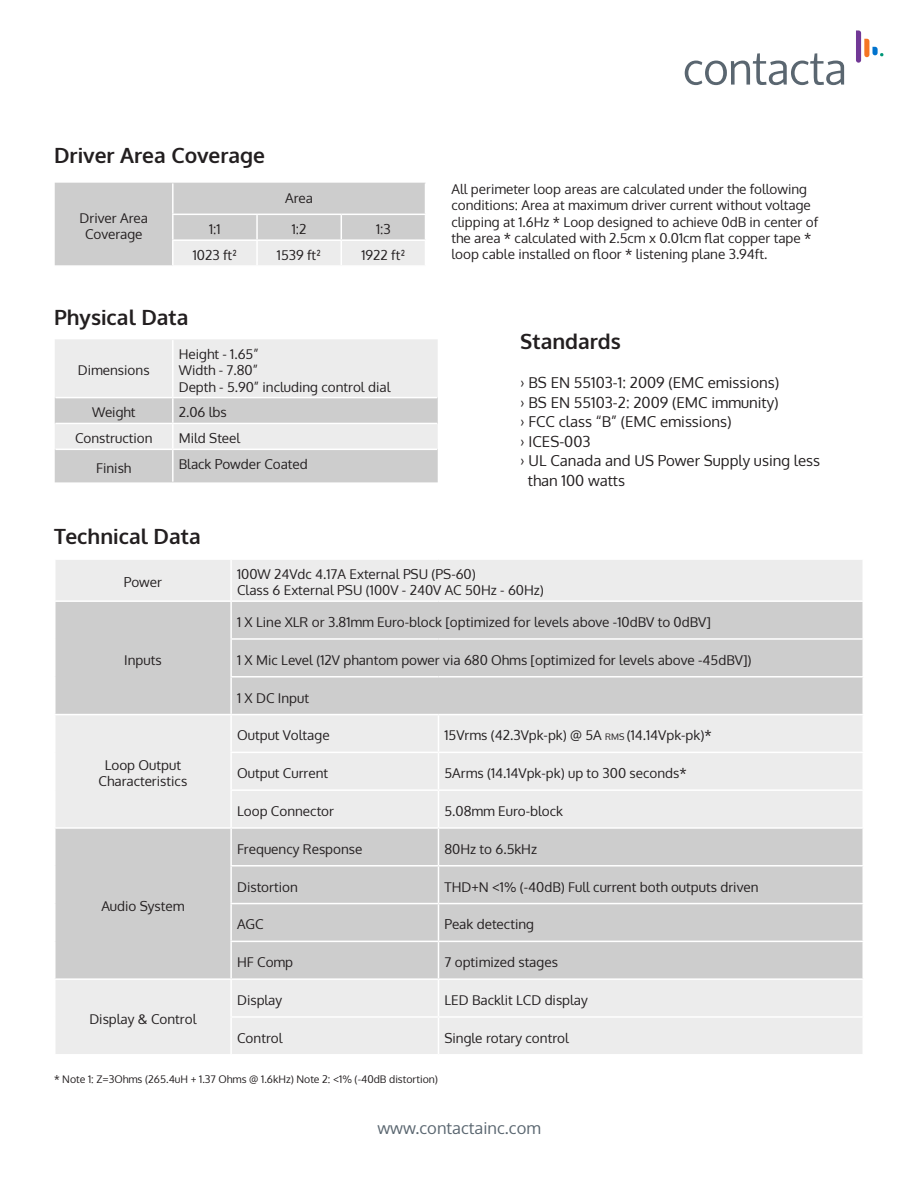
<style>
.page{position:relative;width:918px;height:1188px;background:#fff}
.page>*{position:absolute;margin:0;border:0;box-sizing:border-box;transform-origin:0 0}
.t1{font:700 21px "Oxygen";color:#231f20}
.t2{font:16.5px "Oxygen";color:#5a6670}
.t3{font:15px "Oxygen";color:#231f20}
.t4{font:13.5px/16.2px "Oxygen";color:#231f20}
.t5{font:10.5px "Oxygen";color:#231f20}
.s1{font-size:9px}
</style>
<div class="page">
<svg style="left:55px;top:339px;width:383px;height:143px;background:#dfdfdf"></svg>
<hr style="left:172px;top:340px;width:2px;height:57px;background:#fff">
<hr style="left:56px;top:397px;width:117px;height:1px;background:#fff">
<hr style="left:173px;top:397px;width:264px;height:1px;background:#fff">
<hr style="left:172px;top:398px;width:2px;height:25px;background:#fff">
<hr style="left:56px;top:423px;width:117px;height:1px;background:#fff">
<hr style="left:173px;top:423px;width:264px;height:1px;background:#fff">
<hr style="left:172px;top:424px;width:2px;height:25px;background:#fff">
<hr style="left:56px;top:449px;width:117px;height:1px;background:#fff">
<hr style="left:173px;top:449px;width:264px;height:1px;background:#fff">
<hr style="left:172px;top:450px;width:2px;height:32px;background:#fff">
<div style="left:56px;top:560px;width:806px;height:40px;background:#ececec"></div>
<div style="left:56px;top:602px;width:806px;height:112px;background:#cdcdcd"></div>
<svg style="left:56px;top:715px;width:806px;height:339px;background:#dedede"></svg>
<hr style="left:230px;top:560px;width:2px;height:40px;background:#fff">
<hr style="left:230px;top:602px;width:2px;height:36px;background:#fff">
<hr style="left:230px;top:638px;width:208px;height:2px;background:#fff">
<hr style="left:230px;top:640px;width:2px;height:36px;background:#fff">
<hr style="left:438px;top:638px;width:426px;height:2px;background:#fff">
<hr style="left:230px;top:676px;width:208px;height:2px;background:#fff">
<hr style="left:230px;top:678px;width:2px;height:36px;background:#fff">
<hr style="left:438px;top:676px;width:426px;height:2px;background:#fff">
<hr style="left:230px;top:715px;width:2px;height:37px;background:#fff">
<hr style="left:438px;top:715px;width:1px;height:37px;background:#fff">
<hr style="left:230px;top:752px;width:208px;height:1px;background:#fff">
<hr style="left:230px;top:753px;width:2px;height:36px;background:#fff">
<hr style="left:438px;top:752px;width:426px;height:1px;background:#fff">
<hr style="left:438px;top:753px;width:1px;height:36px;background:#fff">
<hr style="left:230px;top:789px;width:208px;height:2px;background:#fff">
<hr style="left:230px;top:791px;width:2px;height:36px;background:#fff">
<hr style="left:438px;top:789px;width:426px;height:2px;background:#fff">
<hr style="left:438px;top:791px;width:1px;height:36px;background:#fff">
<hr style="left:54px;top:827px;width:177px;height:2px;background:#fff">
<hr style="left:231px;top:827px;width:207px;height:2px;background:#fff">
<hr style="left:230px;top:829px;width:2px;height:36px;background:#fff">
<hr style="left:230px;top:865px;width:208px;height:2px;background:#fff">
<hr style="left:230px;top:867px;width:2px;height:36px;background:#fff">
<hr style="left:438px;top:865px;width:426px;height:2px;background:#fff">
<hr style="left:230px;top:903px;width:208px;height:1px;background:#fff">
<hr style="left:230px;top:904px;width:2px;height:37px;background:#fff">
<hr style="left:438px;top:903px;width:426px;height:1px;background:#fff">
<hr style="left:230px;top:941px;width:208px;height:1px;background:#fff">
<hr style="left:230px;top:942px;width:2px;height:36px;background:#fff">
<hr style="left:438px;top:941px;width:426px;height:1px;background:#fff">
<hr style="left:54px;top:978px;width:177px;height:2px;background:#fff">
<hr style="left:231px;top:978px;width:207px;height:2px;background:#fff">
<hr style="left:230px;top:980px;width:2px;height:36px;background:#fff">
<hr style="left:438px;top:978px;width:426px;height:2px;background:#fff">
<hr style="left:230px;top:1016px;width:208px;height:2px;background:#fff">
<hr style="left:230px;top:1018px;width:2px;height:36px;background:#fff">
<hr style="left:438px;top:1016px;width:426px;height:2px;background:#fff">
<hr style="left:438px;top:827px;width:426px;height:2px;background:#fff">
<hr style="left:438px;top:829px;width:1px;height:36px;background:#fff">
<hr style="left:438px;top:867px;width:1px;height:36px;background:#fff">
<hr style="left:438px;top:904px;width:1px;height:37px;background:#fff">
<hr style="left:438px;top:942px;width:1px;height:36px;background:#fff">
<hr style="left:438px;top:980px;width:1px;height:36px;background:#fff">
<hr style="left:438px;top:1018px;width:1px;height:36px;background:#fff">
<svg style="left:685px;top:53px;width:159px;height:32px"></svg>
<svg style="left:856px;top:30px;width:28px;height:33px"></svg>
<svg style="left:55px;top:183px;width:370px;height:82px;background:#d4d4d4"></svg>
<hr style="left:172px;top:183px;width:2px;height:31px;background:#fff">
<hr style="left:172px;top:239px;width:85px;height:2px;background:#fff">
<hr style="left:257px;top:239px;width:84px;height:2px;background:#fff">
<hr style="left:341px;top:239px;width:85px;height:2px;background:#fff">
<p class="t1" style="left:54px;top:142px;width:213px">Driver Area Coverage</p>
<p class="t4" style="left:285px;top:190px;width:29px">Area</p>
<p class="t4" style="left:80px;top:210px;width:70px">Driver Area</p>
<p class="t4" style="left:85px;top:226px;width:59px">Coverage</p>
<p class="t4" style="left:209px;top:221px;width:13px">1:1</p>
<p class="t4" style="left:292px;top:221px;width:16px">1:2</p>
<p class="t4" style="left:376px;top:221px;width:16px">1:3</p>
<p class="t4" style="left:193px;top:247px;width:46px">1023 ft²</p>
<p class="t4" style="left:277px;top:247px;width:46px">1539 ft²</p>
<p class="t4" style="left:361px;top:247px;width:46px">1922 ft²</p>
<p class="t1" style="left:54px;top:304px;width:136px">Physical Data</p>
<p class="t4" style="left:78px;top:362px;width:73px">Dimensions</p>
<p class="t4" style="left:179px;top:346px;width:81px">Height - 1.65”</p>
<p class="t4" style="left:179px;top:362px;width:81px">Width - 7.80”</p>
<p class="t4" style="left:179px;top:379px;width:213px">Depth - 5.90” including control dial</p>
<p class="t4" style="left:92px;top:405px;width:45px">Weight</p>
<p class="t4" style="left:179px;top:405px;width:50px">2.06 lbs</p>
<p class="t4" style="left:75px;top:430px;width:79px">Construction</p>
<p class="t4" style="left:179px;top:430px;width:63px">Mild Steel</p>
<p class="t4" style="left:96px;top:460px;width:37px">Finish</p>
<p class="t4" style="left:179px;top:456px;width:131px">Black Powder Coated</p>
<p class="t4" style="left:451px;top:181px;width:368px">All perimeter loop areas are calculated under the following conditions: Area at maximum driver current without voltage clipping at 1.6Hz * Loop designed to achieve 0dB in center of the area * calculated with 2.5cm x 0.01cm flat copper tape * loop cable installed on floor * listening plane 3.94ft.</p>
<p class="t1" style="left:520px;top:328px;width:102px">Standards</p>
<p class="t3" style="left:520px;top:373px;width:260px">› BS EN 55103-1: 2009 (EMC emissions)</p>
<p class="t3" style="left:520px;top:392px;width:260px">› BS EN 55103-2: 2009 (EMC immunity)</p>
<p class="t3" style="left:520px;top:412px;width:213px">› FCC class “B” (EMC emissions)</p>
<p class="t3" style="left:520px;top:431px;width:72px">› ICES-003</p>
<p class="t3" style="left:520px;top:451px;width:301px">› UL Canada and US Power Supply using less</p>
<p class="t3" style="left:528px;top:470px;width:99px">than 100 watts</p>
<p class="t1" style="left:54px;top:524px;width:148px">Technical Data</p>
<p class="t4" style="left:124px;top:574px;width:40px">Power</p>
<p class="t4" style="left:124px;top:652px;width:39px">Inputs</p>
<p class="t4" style="left:105px;top:757px;width:78px">Loop Output</p>
<p class="t4" style="left:99px;top:773px;width:90px">Characteristics</p>
<p class="t4" style="left:101px;top:898px;width:85px">Audio System</p>
<p class="t4" style="left:89px;top:1011px;width:109px">Display &amp; Control</p>
<p class="t4" style="left:237px;top:566px;width:240px">100W 24Vdc 4.17A External PSU (PS-60)</p>
<p class="t4" style="left:237px;top:582px;width:308px">Class 6 External PSU (100V - 240V AC 50Hz - 60Hz)</p>
<p class="t4" style="left:237px;top:614px;width:475px">1 X Line XLR or 3.81mm Euro-block [optimized for levels above -10dBV to 0dBV]</p>
<p class="t4" style="left:237px;top:652px;width:516px">1 X Mic Level (12V phantom power via 680 Ohms [optimized for levels above -45dBV])</p>
<p class="t4" style="left:237px;top:690px;width:74px">1 X DC Input</p>
<p class="t4" style="left:237px;top:727px;width:94px">Output Voltage</p>
<p class="t4" style="left:444px;top:727px;width:269px">15Vrms (42.3Vpk-pk) @ 5A <span class="s1">RMS</span> (14.14Vpk-pk)*</p>
<p class="t4" style="left:237px;top:765px;width:93px">Output Current</p>
<p class="t4" style="left:444px;top:765px;width:244px">5Arms (14.14Vpk-pk) up to 300 seconds*</p>
<p class="t4" style="left:237px;top:803px;width:98px">Loop Connector</p>
<p class="t4" style="left:444px;top:803px;width:120px">5.08mm Euro-block</p>
<p class="t4" style="left:237px;top:841px;width:127px">Frequency Response</p>
<p class="t4" style="left:444px;top:841px;width:94px">80Hz to 6.5kHz</p>
<p class="t4" style="left:237px;top:879px;width:62px">Distortion</p>
<p class="t4" style="left:444px;top:879px;width:316px">THD+N &lt;1% (-40dB) Full current both outputs driven</p>
<p class="t4" style="left:237px;top:916px;width:28px">AGC</p>
<p class="t4" style="left:444px;top:916px;width:91px">Peak detecting</p>
<p class="t4" style="left:237px;top:954px;width:58px">HF Comp</p>
<p class="t4" style="left:444px;top:954px;width:115px">7 optimized stages</p>
<p class="t4" style="left:237px;top:992px;width:47px">Display</p>
<p class="t4" style="left:444px;top:992px;width:145px">LED Backlit LCD display</p>
<p class="t4" style="left:237px;top:1030px;width:47px">Control</p>
<p class="t4" style="left:444px;top:1030px;width:126px">Single rotary control</p>
<p class="t5" style="left:54px;top:1072px;width:386px">* Note 1: Z=3Ohms (265.4uH + 1.37 Ohms @ 1.6kHz) Note 2: &lt;1% (-40dB distortion)</p>
<p class="t2" style="left:377px;top:1117px;width:165px">www.contactainc.com</p>
</div>
